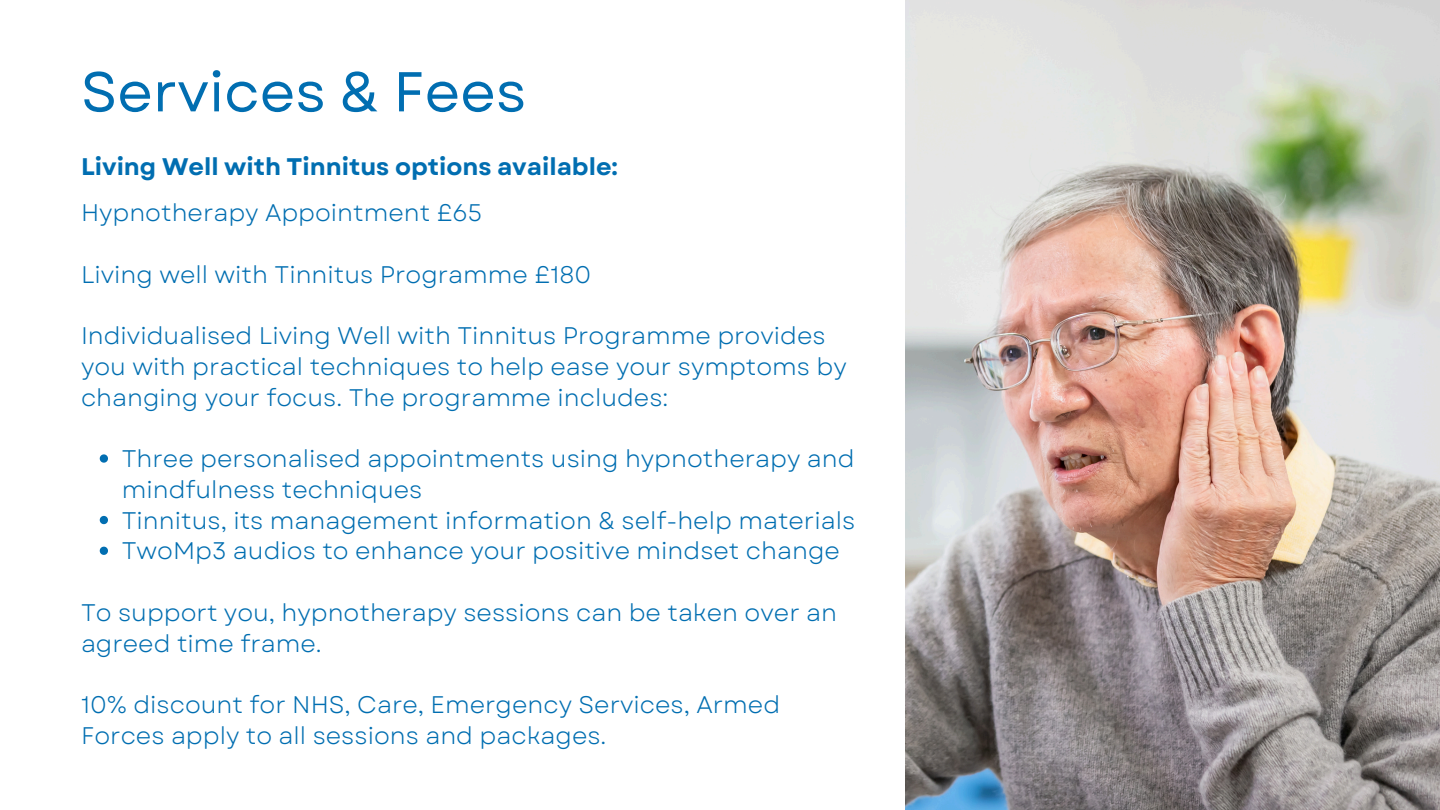
<style>
.page{position:relative;width:1440px;height:810px;background:#fff}
.page>*{position:absolute;margin:0;border:0;box-sizing:border-box;transform-origin:0 0}
.t1{font:56px "Garet";color:#016eb1}
.t2{font:24px/30.8px "Garet";color:#016eb1}
.t3{font:700 24px "Garet";color:#016eb1}
</style>
<div class="page">
<svg style="left:100px;top:454px;width:8px;height:9px"></svg>
<svg style="left:100px;top:516px;width:8px;height:8px"></svg>
<svg style="left:100px;top:547px;width:8px;height:8px"></svg>
<img style="left:905px;top:0;width:535px;height:810px">
<h1 class="t1" style="left:81px;top:51px;width:447px">Services &amp; Fees</h1>
<h2 class="t3" style="left:81px;top:149px;width:539px">Living Well with Tinnitus options available:</h2>
<p class="t2" style="left:81px;top:197px;width:403px">Hypnotherapy Appointment £65</p>
<p class="t2" style="left:81px;top:259px;width:512px">Living well with Tinnitus Programme £180</p>
<p class="t2" style="left:81px;top:320px;width:767px">Individualised Living Well with Tinnitus Programme provides you with practical techniques to help ease your symptoms by changing your focus. The programme includes:</p>
<p class="t2" style="left:122px;top:443px;width:734px">Three personalised appointments using hypnotherapy and mindfulness techniques</p>
<p class="t2" style="left:122px;top:505px;width:735px">Tinnitus, its management information &amp; self-help materials</p>
<p class="t2" style="left:122px;top:536px;width:720px">TwoMp3 audios to enhance your positive mindset change</p>
<p class="t2" style="left:81px;top:597px;width:758px">To support you, hypnotherapy sessions can be taken over an agreed time frame.</p>
<p class="t2" style="left:81px;top:689px;width:701px">10% discount for NHS, Care, Emergency Services, Armed<br>Forces apply to all sessions and packages.</p>
</div>
